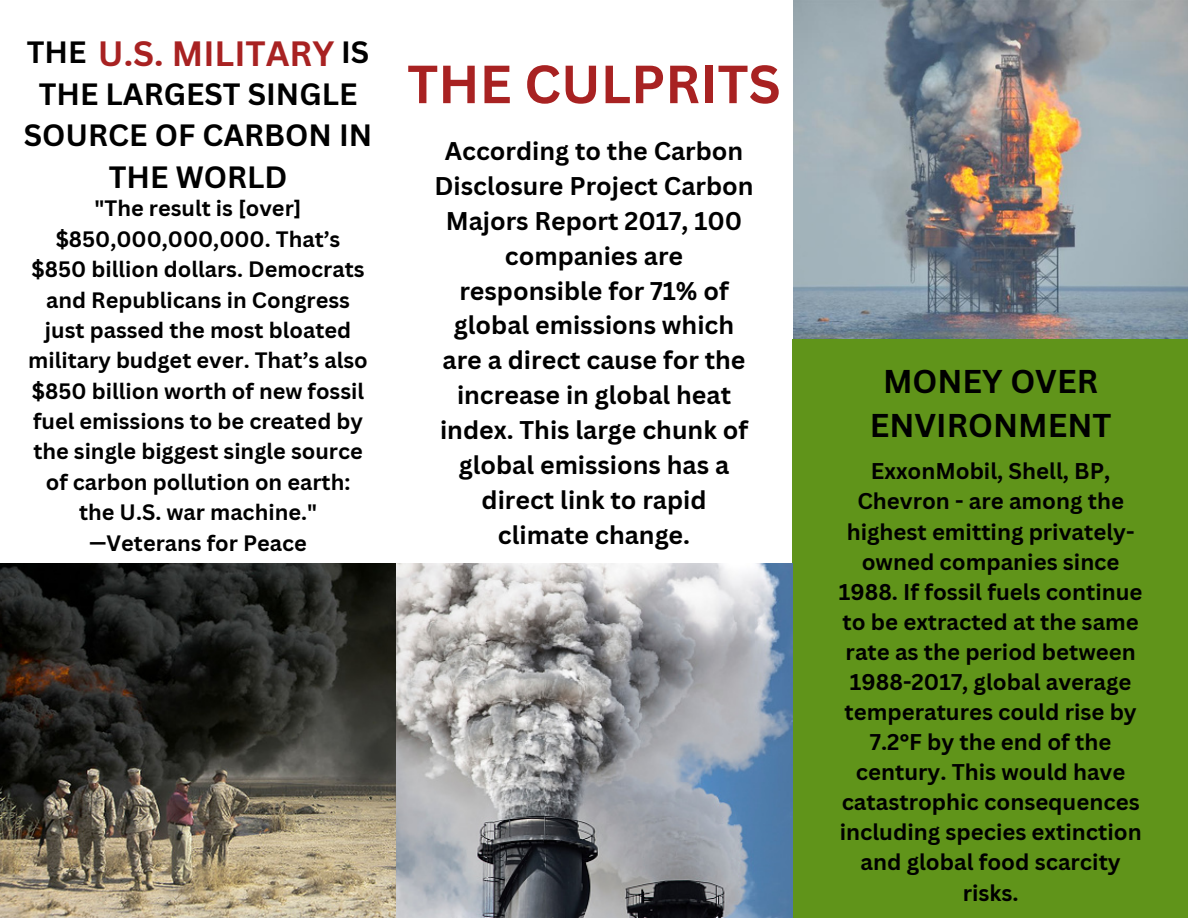
<style>
.page{position:relative;width:1188px;height:918px;background:#fff}
.page>*{position:absolute;margin:0;border:0;box-sizing:border-box;transform-origin:0 0}
.t1{font:700 52.5px "Canva Sans";color:#a82222}
.t2{font:700 34.2px "Canva Sans";color:#a82222}
.t3{font:700 32.1px "Canva Sans";color:#000}
.t4{font:700 30px "Canva Sans";color:#000}
.t5{font:700 24.9px/34.8px "Canva Sans";color:#000;text-align:center}
.t6{font:700 22.2px/30.2px "Canva Sans";color:#000;text-align:center}
.t7{font:700 21.75px/30.3px "Canva Sans";color:#000;text-align:center}
</style>
<div class="page">
<div style="left:792px;top:339px;width:396px;height:579px;background:#60941a"></div>
<img style="left:0;top:563px;width:792px;height:355px">
<img style="left:793px;top:0;width:395px;height:339px">
<p class="t2" style="left:98px;top:29px;width:238px">U.S. MILITARY</p>
<p class="t4" style="left:27px;top:31px;width:61px">THE</p>
<p class="t4" style="left:341px;top:31px;width:30px">IS</p>
<p class="t4" style="left:39px;top:73px;width:320px">THE LARGEST SINGLE</p>
<p class="t4" style="left:24px;top:114px;width:350px">SOURCE OF CARBON IN</p>
<p class="t4" style="left:109px;top:156px;width:180px">THE WORLD</p>
<p class="t7" style="left:28px;top:193px;width:341px">"The result is [over] $850,000,000,000. That’s $850 billion dollars. Democrats and Republicans in Congress just passed the most bloated military budget ever. That’s also $850 billion worth of new fossil fuel emissions to be created by the single biggest single source of carbon pollution on earth: the U.S. war machine."</p>
<p class="t7" style="left:89px;top:527px;width:219px">—Veterans for Peace</p>
<p class="t1" style="left:407px;top:47px;width:375px">THE CULPRITS</p>
<p class="t5" style="left:435px;top:133px;width:321px">According to the Carbon<br>Disclosure Project Carbon<br>Majors Report 2017, 100 companies are responsible for 71% of global emissions which are a direct cause for the increase in global heat index. This large chunk of global emissions has a direct link to rapid climate change.</p>
<p class="t3" style="left:883px;top:359px;width:217px">MONEY OVER</p>
<p class="t3" style="left:870px;top:403px;width:243px">ENVIRONMENT</p>
<p class="t6" style="left:839px;top:456px;width:305px">ExxonMobil, Shell, BP,<br>Chevron - are among the highest emitting privately&shy;owned companies since<br>1988. If fossil fuels continue to be extracted at the same rate as the period between<br>1988-2017, global average temperatures could rise by<br>7.2°F by the end of the century. This would have catastrophic consequences including species extinction and global food scarcity risks.</p>
</div>
